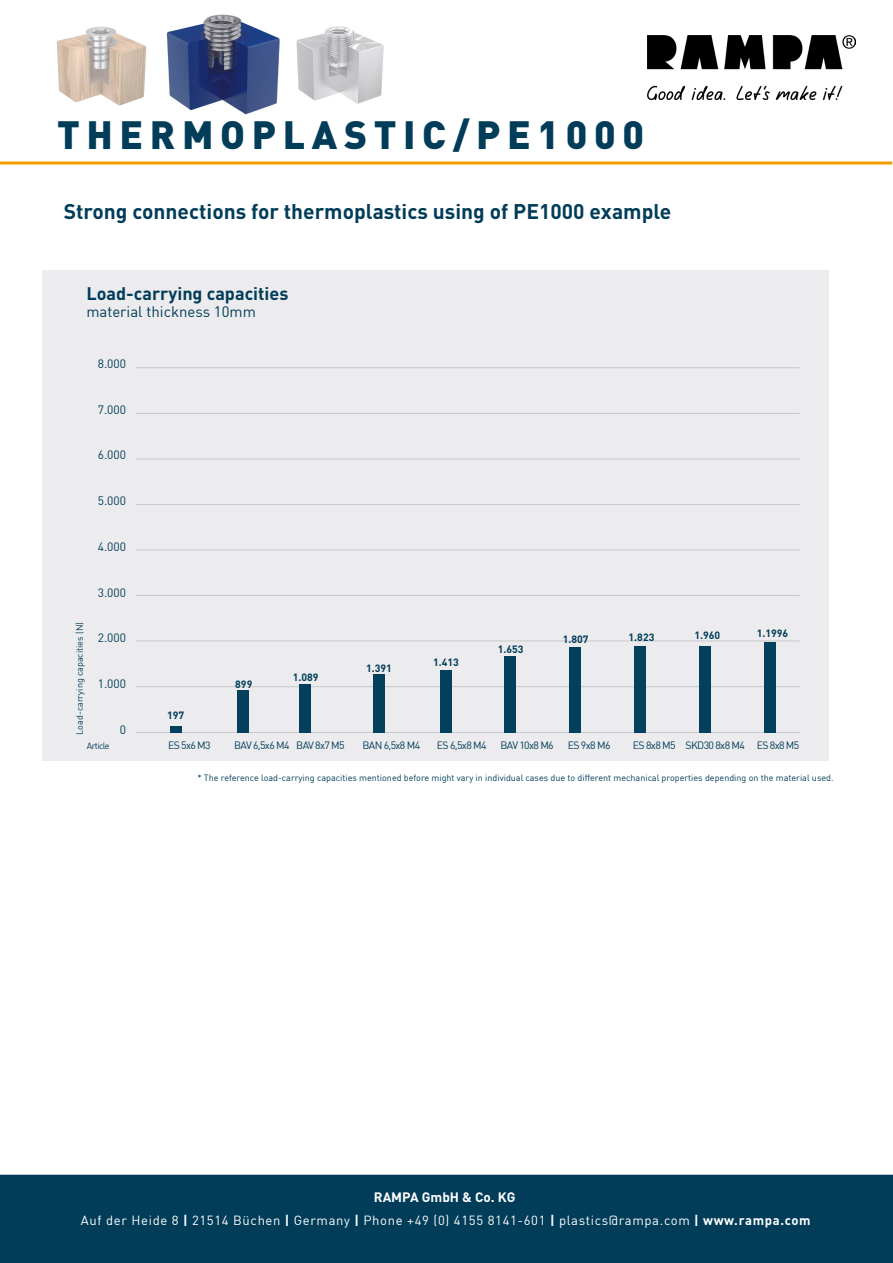
<style>
.page{position:relative;width:893px;height:1263px;background:#fff}
.page>*{position:absolute;margin:0;border:0;box-sizing:border-box;transform-origin:0 0}
.t1{font:900 39px "DIN";letter-spacing:.17em;color:#013c59}
.t2{font:700 21px "DIN";color:#013c59}
.t3{font:700 18px "DIN";color:#013c59}
.t4{font:15px "DIN";color:#013c59}
.t5{font:700 13.5px "DIN";color:#fff}
.t6{font:13.05px "DIN";letter-spacing:.05em;color:#fff}
.t7{font:12px "DIN";color:#013c59}
.t8{font:10.5px "DIN";letter-spacing:-.06em;color:#013c59}
.t9{font:700 10.5px "DIN";color:#013c59}
.t10{font:9px "DIN";color:#013c59}
.t11{font:9px "DIN";letter-spacing:-.06em;color:#013c59}
.s1{font-weight:700}
</style>
<div class="page">
<hr style="left:0;top:162px;width:892px;height:3px;background:#f59c00">
<img style="left:647px;top:36px;width:208px;height:64px">
<img style="left:166px;top:14px;width:114px;height:101px">
<img style="left:56px;top:26px;width:91px;height:80px">
<img style="left:296px;top:26px;width:88px;height:78px">
<div style="left:0;top:1175px;width:893px;height:88px;background:#013c59"></div>
<div style="left:43px;top:270px;width:786px;height:490px;background:#ececee"></div>
<hr style="left:135px;top:413px;width:664px;height:1px;background:#c7c8ca">
<hr style="left:135px;top:367px;width:664px;height:1px;background:#c7c8ca">
<hr style="left:135px;top:459px;width:664px;height:1px;background:#c7c8ca">
<hr style="left:135px;top:504px;width:664px;height:1px;background:#c7c8ca">
<hr style="left:135px;top:550px;width:664px;height:1px;background:#c7c8ca">
<hr style="left:135px;top:595px;width:664px;height:1px;background:#c7c8ca">
<hr style="left:135px;top:641px;width:664px;height:1px;background:#c7c8ca">
<hr style="left:135px;top:686px;width:664px;height:1px;background:#c7c8ca">
<hr style="left:135px;top:732px;width:664px;height:1px;background:#c7c8ca">
<div style="left:634px;top:646px;width:12px;height:87px;background:#02405e"></div>
<div style="left:699px;top:646px;width:12px;height:87px;background:#02405e"></div>
<div style="left:569px;top:648px;width:12px;height:85px;background:#02405e"></div>
<div style="left:504px;top:657px;width:12px;height:76px;background:#02405e"></div>
<div style="left:440px;top:671px;width:12px;height:62px;background:#02405e"></div>
<div style="left:237px;top:691px;width:12px;height:42px;background:#02405e"></div>
<div style="left:299px;top:684px;width:12px;height:49px;background:#02405e"></div>
<div style="left:373px;top:675px;width:12px;height:58px;background:#02405e"></div>
<div style="left:170px;top:726px;width:12px;height:7px;background:#02405e"></div>
<div style="left:764px;top:643px;width:12px;height:90px;background:#02405e"></div>
<h1 class="t1" style="left:57px;top:109px;width:589px">THERMOPLASTIC/PE1000</h1>
<p class="t2" style="left:64px;top:198px;width:609px">Strong connections for thermoplastics using of PE1000 example</p>
<p class="t3" style="left:86px;top:282px;width:204px">Load-carrying capacities</p>
<p class="t4" style="left:86px;top:303px;width:171px">material thickness 10mm</p>
<p class="t10" style="left:74px;top:735px;width:114px;rotate:-90deg">Load-carrying capacities (N)</p>
<p class="t7" style="left:98px;top:356px;width:30px">8.000</p>
<p class="t7" style="left:98px;top:402px;width:30px">7.000</p>
<p class="t7" style="left:98px;top:447px;width:30px">6.000</p>
<p class="t7" style="left:98px;top:493px;width:30px">5.000</p>
<p class="t7" style="left:98px;top:539px;width:30px">4.000</p>
<p class="t7" style="left:98px;top:585px;width:30px">3.000</p>
<p class="t7" style="left:98px;top:630px;width:30px">2.000</p>
<p class="t7" style="left:98px;top:676px;width:30px">1.000</p>
<p class="t7" style="left:120px;top:722px;width:8px">0</p>
<p class="t11" style="left:87px;top:740px;width:24px">Article</p>
<p class="t9" style="left:235px;top:677px;width:19px">899</p>
<p class="t9" style="left:293px;top:670px;width:27px">1.089</p>
<p class="t9" style="left:366px;top:661px;width:27px">1.391</p>
<p class="t9" style="left:433px;top:656px;width:27px">1.413</p>
<p class="t9" style="left:498px;top:642px;width:27px">1.653</p>
<p class="t9" style="left:563px;top:632px;width:27px">1.807</p>
<p class="t9" style="left:629px;top:630px;width:27px">1.823</p>
<p class="t9" style="left:694px;top:628px;width:27px">1.960</p>
<p class="t9" style="left:757px;top:626px;width:33px">1.1996</p>
<p class="t9" style="left:167px;top:708px;width:19px">197</p>
<p class="t8" style="left:168px;top:739px;width:44px">ES 5x6 M3</p>
<p class="t8" style="left:234px;top:739px;width:57px">BAV 6,5x6 M4</p>
<p class="t8" style="left:296px;top:739px;width:50px">BAV 8x7 M5</p>
<p class="t8" style="left:363px;top:739px;width:59px">BAN 6,5x8 M4</p>
<p class="t8" style="left:437px;top:739px;width:51px">ES 6,5x8 M4</p>
<p class="t8" style="left:501px;top:739px;width:55px">BAV 10x8 M6</p>
<p class="t8" style="left:568px;top:739px;width:44px">ES 9x8 M6</p>
<p class="t8" style="left:633px;top:739px;width:44px">ES 8x8 M5</p>
<p class="t8" style="left:757px;top:739px;width:44px">ES 8x8 M5</p>
<p class="t8" style="left:686px;top:739px;width:61px">SKD30 8x8 M4</p>
<p class="t10" style="left:197px;top:772px;width:638px">* The reference load-carrying capacities mentioned before might vary in individual cases due to different mechanical properties depending on the material used.</p>
<h3 class="t5" style="left:374px;top:1188px;width:143px">RAMPA GmbH &amp; Co. KG</h3>
<h3 class="t6" style="left:81px;top:1212px;width:731px">Auf der Heide 8 <span class="s1">|</span> 21514 Büchen <span class="s1">|</span> Germany <span class="s1">|</span> Phone +49 (0) 4155 8141-601 <span class="s1">|</span> plastics@rampa.com <span class="s1">| www.rampa.com</span></h3>
</div>
